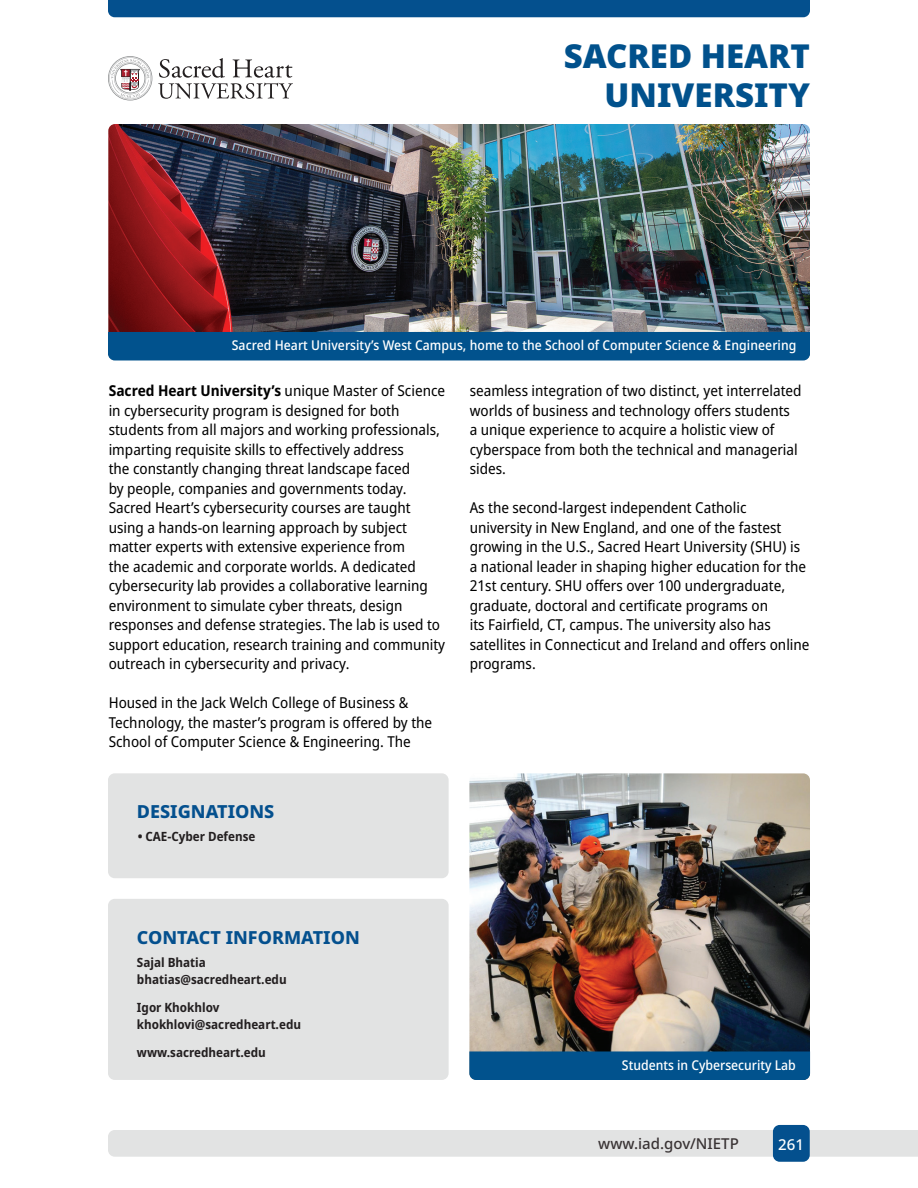
<style>
.page{position:relative;width:918px;height:1188px;background:#fff}
.page>*{position:absolute;margin:0;border:0;box-sizing:border-box;transform-origin:0 0}
.t1{font:900 33px/39.6px "Noto Sans";color:#01518c;text-align:right}
.t2{font:800 18px "Noto Sans";color:#04508e}
.t3{font:semi-condensed 15px/19.5px "Noto Sans";color:#000}
.t4{font:500 15px "Noto Sans";color:#393334}
.t5{font:500 15px "Noto Sans";color:#fff}
.t6{font:500 semi-condensed 13.5px "Noto Sans";letter-spacing:.005em;color:#fff}
.t7{font:700 semi-condensed 12.75px/16.5px "Noto Sans";color:#231f20}
.s1{font-weight:700}
</style>
<div class="page">
<div style="left:108px;top:1130px;width:810px;height:27px;background:#e2e3e3"></div>
<div style="left:773px;top:1125px;width:37px;height:37px;background:#04508e;border-radius:7px"></div>
<div style="left:108px;top:0;width:702px;height:17px;background:#04508e"></div>
<div style="left:108px;top:899px;width:341px;height:181px;background:#e2e3e3;border-radius:7px"></div>
<div style="left:108px;top:773px;width:341px;height:105px;background:#e2e3e3;border-radius:7px"></div>
<img style="left:469px;top:773px;width:341px;height:278px">
<img style="left:108px;top:124px;width:702px;height:208px">
<div style="left:108px;top:332px;width:702px;height:28px;background:#01528d"></div>
<div style="left:469px;top:1051px;width:341px;height:29px;background:#01528d"></div>
<svg style="left:158px;top:58px;width:135px;height:41px"></svg>
<svg style="left:108px;top:56px;width:44px;height:44px"></svg>
<h1 class="t1" style="left:564px;top:36px;width:248px">SACRED HEART<br>UNIVERSITY</h1>
<p class="t6" style="left:232px;top:336px;width:566px">Sacred Heart University’s West Campus, home to the School of Computer Science &amp; Engineering</p>
<p class="t3" style="left:109px;top:381px;width:338px"><span class="s1">Sacred Heart University’s</span> unique Master of Science in cybersecurity program is designed for both students from all majors and working professionals, imparting requisite skills to effectively address<br>the constantly changing threat landscape faced<br>by people, companies and governments today.<br>Sacred Heart’s cybersecurity courses are taught using a hands-on learning approach by subject matter experts with extensive experience from<br>the academic and corporate worlds. A dedicated cybersecurity lab provides a collaborative learning environment to simulate cyber threats, design responses and defense strategies. The lab is used to support education, research training and community outreach in cybersecurity and privacy.</p>
<p class="t3" style="left:109px;top:693px;width:325px">Housed in the Jack Welch College of Business &amp;<br>Technology, the master’s program is offered by the<br>School of Computer Science &amp; Engineering. The</p>
<p class="t2" style="left:137px;top:798px;width:139px">DESIGNATIONS</p>
<p class="t7" style="left:138px;top:828px;width:119px">• CAE-Cyber Defense</p>
<p class="t3" style="left:470px;top:381px;width:333px">seamless integration of two distinct, yet interrelated worlds of business and technology offers students<br>a unique experience to acquire a holistic view of cyberspace from both the technical and managerial sides.</p>
<p class="t3" style="left:470px;top:498px;width:341px">As the second-largest independent Catholic university in New England, and one of the fastest growing in the U.S., Sacred Heart University (SHU) is a national leader in shaping higher education for the 21st century. SHU offers over 100 undergraduate, graduate, doctoral and certificate programs on<br>its Fairfield, CT, campus. The university also has satellites in Connecticut and Ireland and offers online programs.</p>
<p class="t2" style="left:137px;top:924px;width:224px">CONTACT INFORMATION</p>
<p class="t7" style="left:137px;top:955px;width:151px">Sajal Bhatia bhatias@sacredheart.edu</p>
<p class="t7" style="left:137px;top:1000px;width:166px">Igor Khokhlov khokhlovi@sacredheart.edu</p>
<p class="t7" style="left:137px;top:1045px;width:131px">www.sacredheart.edu</p>
<p class="t6" style="left:622px;top:1056px;width:175px">Students in Cybersecurity Lab</p>
<p class="t4" style="left:598px;top:1133px;width:142px">www.iad.gov/NIETP</p>
<p class="t5" style="left:778px;top:1134px;width:27px">261</p>
</div>
